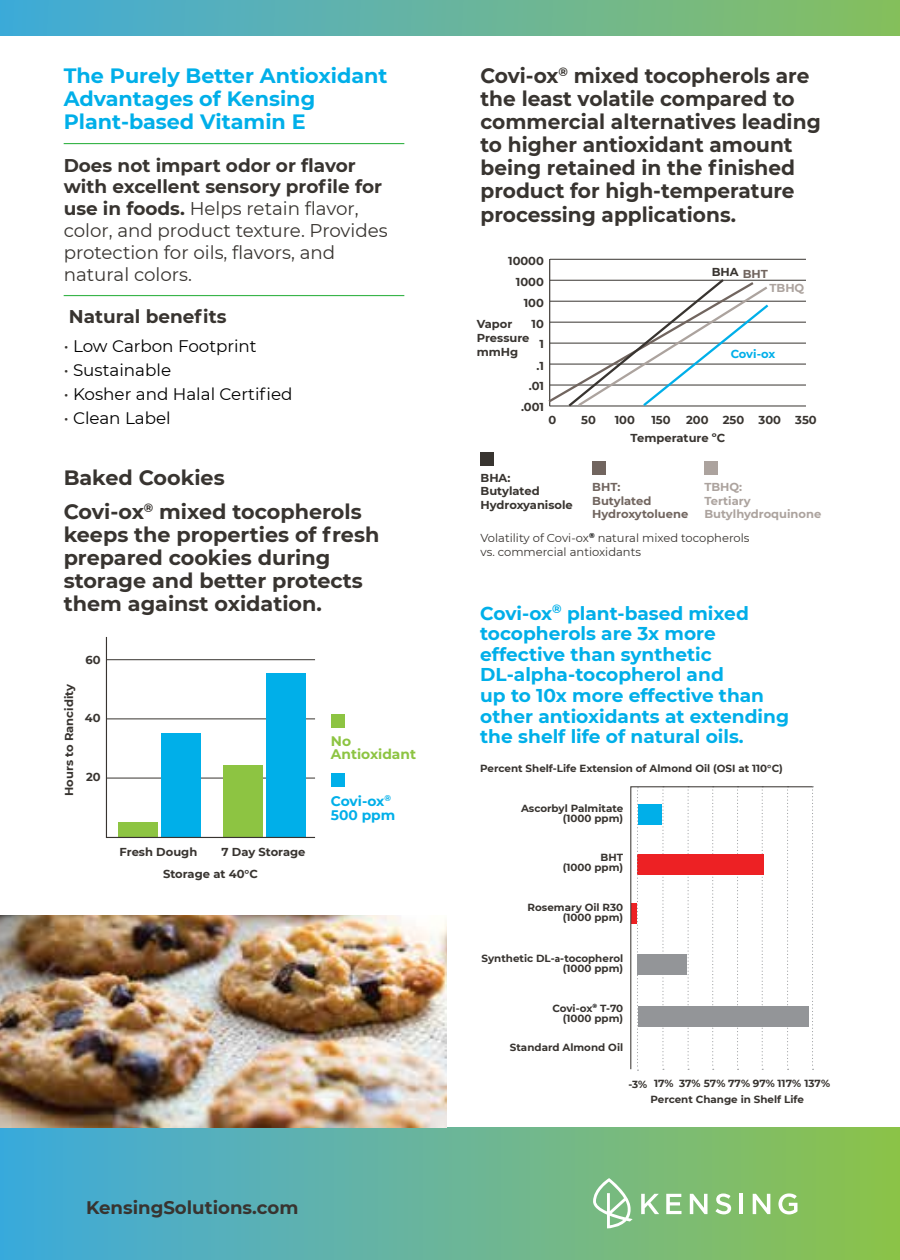
<style>
.page{position:relative;width:900px;height:1260px;background:#fff}
.page>*{position:absolute;margin:0;border:0;box-sizing:border-box;transform-origin:0 0}
.t1{font:700 20.75px/23px "Montserrat";color:#383430}
.t2{font:700 20.75px/23px "Montserrat";color:#00afe9}
.t3{font:700 18.5px/20.5px "Montserrat";color:#00afe9}
.t4{font:18.5px/21.8px "Montserrat";color:#383430}
.t5{font:700 18.5px "Montserrat";color:#383430}
.t6{font:700 18.25px "Montserrat";color:#383430}
.t7{font:16.75px "Montserrat";color:#000}
.t8{font:700 13.75px/13.8px "Montserrat";color:#00afe9}
.t9{font:700 13.75px/13.8px "Montserrat";color:#8dc442}
.t10{font:700 11.5px/20.8px "Montserrat";color:#383430}
.t11{font:11.5px/13.8px "Montserrat";color:#383430}
.t12{font:700 11.5px/13.8px "Montserrat";color:#aca39e}
.t13{font:700 11.5px/13.8px "Montserrat";color:#71655f}
.t14{font:700 11.5px "Montserrat";letter-spacing:-.015em;color:#00afe9}
.t15{font:700 10.25px/10.2px "Montserrat";color:#383430;text-align:right}
.s1{font-weight:700}
.s2{color:#383430}
.s3{color:#71655f}
.s4{font-family:"Myriad Pro"}
</style>
<div class="page">
<div style="left:0;top:1128px;width:900px;height:132px;background:linear-gradient(to right,#40a9df,#90c24e)"></div>
<svg style="left:641px;top:1194px;width:18px;height:20px"></svg>
<svg style="left:666px;top:1194px;width:16px;height:20px"></svg>
<svg style="left:690px;top:1194px;width:18px;height:20px"></svg>
<svg style="left:715px;top:1194px;width:16px;height:20px"></svg>
<hr style="left:740px;top:1194px;width:3px;height:20px;background:#fff">
<svg style="left:753px;top:1194px;width:17px;height:20px"></svg>
<svg style="left:778px;top:1193px;width:19px;height:21px"></svg>
<svg style="left:593px;top:1178px;width:40px;height:50px"></svg>
<div style="left:0;top:0;width:900px;height:35px;background:linear-gradient(to right,#42aadb,#88bf60)"></div>
<img style="left:0;top:915px;width:447px;height:213px">
<div style="left:481px;top:452px;width:13px;height:14px;background:#383430"></div>
<div style="left:592px;top:461px;width:14px;height:14px;background:#71655f"></div>
<div style="left:704px;top:461px;width:14px;height:14px;background:#aca39e"></div>
<hr style="left:550px;top:385px;width:256px;height:1px;background:#383430">
<hr style="left:550px;top:364px;width:256px;height:1px;background:#383430">
<hr style="left:550px;top:406px;width:256px;height:1px;background:#383430">
<hr style="left:550px;top:343px;width:256px;height:1px;background:#383430">
<hr style="left:550px;top:322px;width:256px;height:1px;background:#383430">
<hr style="left:550px;top:259px;width:256px;height:1px;background:#383430">
<hr style="left:550px;top:301px;width:256px;height:1px;background:#383430">
<hr style="left:550px;top:280px;width:256px;height:1px;background:#383430">
<hr style="left:549px;top:259px;width:1px;height:147px;background:#383430">
<svg style="left:548px;top:277px;width:223px;height:130px"></svg>
<hr style="left:64px;top:143px;width:340px;height:1px;background:#39b54a">
<hr style="left:64px;top:295px;width:340px;height:1px;background:#39b54a">
<div style="left:331px;top:714px;width:14px;height:14px;background:#8dc442"></div>
<div style="left:331px;top:774px;width:14px;height:13px;background:#00afe9"></div>
<svg style="left:105px;top:637px;width:211px;height:201px"></svg>
<svg style="left:630px;top:786px;width:182px;height:284px"></svg>
<svg style="left:637px;top:787px;width:2px;height:284px"></svg>
<svg style="left:812px;top:786px;width:2px;height:284px"></svg>
<p class="t2" style="left:64px;top:63px;width:325px">The Purely Better Antioxidant<br>Advantages of Kensing<br>Plant-based Vitamin E</p>
<p class="t4" style="left:64px;top:153px;width:325px"><span class="s1">Does not impart odor or flavor with excellent sensory profile for use in foods.</span> Helps retain flavor, color, and product texture. Provides protection for oils, flavors, and natural colors.</p>
<p class="t5" style="left:69px;top:304px;width:159px">Natural benefits</p>
<p class="t7" style="left:64px;top:334px;width:195px"><span class="s2">•</span> Low Carbon Footprint</p>
<p class="t7" style="left:64px;top:358px;width:109px"><span class="s2">•</span> Sustainable</p>
<p class="t7" style="left:64px;top:383px;width:230px"><span class="s2">•</span> Kosher and Halal Certified</p>
<p class="t7" style="left:64px;top:407px;width:109px"><span class="s2">•</span> Clean Label</p>
<p class="t1" style="left:64px;top:460px;width:300px;line-height:33.5px">Baked Cookies<br>Covi-ox<sup>®</sup> mixed tocopherols</p>
<p class="t1" style="left:64px;top:522px;width:317px">keeps the properties of fresh prepared cookies during storage and better protects them against oxidation.</p>
<p class="t10" style="left:58px;top:796px;width:113px;rotate:-90deg">Hours to Rancidity</p>
<p class="t10" style="left:86px;top:649px;width:17px">60</p>
<p class="t10" style="left:85px;top:707px;width:17px">40</p>
<p class="t10" style="left:86px;top:766px;width:16px">20</p>
<p class="t10" style="left:120px;top:841px;width:79px">Fresh Dough</p>
<p class="t10" style="left:221px;top:841px;width:86px">7 Day Storage</p>
<p class="t10" style="left:163px;top:863px;width:96px">Storage at 40°C</p>
<p class="t9" style="left:331px;top:733px;width:87px">No<br>Antioxidant</p>
<p class="t8" style="left:331px;top:793px;width:66px">Covi-ox<sup>®<br></sup>500 ppm</p>
<p class="t6" style="left:86px;top:1195px;width:214px">KensingSolutions.com</p>
<p class="t1" style="left:481px;top:63px;width:342px">Covi-ox<sup>®</sup> mixed tocopherols are the least volatile compared to commercial alternatives leading to higher antioxidant amount being retained in the finished product for high-temperature processing applications.</p>
<p class="t10" style="left:508px;top:250px;width:37px">10000</p>
<p class="t10" style="left:521px;top:292px;width:24px;text-align:right">100<br>10<br>1<br>.1 .01 .001</p>
<p class="t10" style="left:516px;top:271px;width:29px">1000</p>
<p class="t10" style="left:477px;top:317px;width:54px;line-height:13.8px">Vapor<br>Pressure mmHg</p>
<p class="t10" style="left:712px;top:261px;width:58px">BHA <span class="s3">BHT</span></p>
<p class="t12" style="left:769px;top:280px;width:36px">TBHQ</p>
<p class="t14" style="left:731px;top:346px;width:46px">Covi-ox</p>
<p class="t10" style="left:548px;top:409px;width:9px">0</p>
<p class="t10" style="left:581px;top:409px;width:16px">50</p>
<p class="t10" style="left:615px;top:409px;width:22px">100</p>
<p class="t10" style="left:651px;top:409px;width:21px">150</p>
<p class="t10" style="left:686px;top:409px;width:132px">200 250 300 350</p>
<p class="t10" style="left:631px;top:426px;width:96px">Temperature ºC</p>
<p class="t10" style="left:481px;top:470px;width:94px;line-height:13.8px">BHA:<br>Butylated<br>Hydroxyanisole</p>
<p class="t13" style="left:592px;top:479px;width:98px">BHT:<br>Butylated<br>Hydroxytoluene</p>
<p class="t12" style="left:704px;top:479px;width:119px">TBHQ:<br>Tertiary<br>Butylhydroquinone</p>
<p class="t11" style="left:481px;top:531px;width:270px">Volatility of Covi-ox<sup>®</sup> natural mixed tocopherols vs. commercial antioxidants</p>
<p class="t3" style="left:480px;top:602px;width:310px">Covi-ox<sup>®</sup> plant-based mixed tocopherols are 3x more effective than synthetic<br>DL-alpha-tocopherol and<br>up to 10x more effective than other antioxidants at extending the shelf life of natural oils.</p>
<p class="t15" style="left:480px;top:762px;width:304px">Percent Shelf-Life Extension of Almond Oil (OSI at 110°C)</p>
<p class="t15" style="left:521px;top:802px;width:104px">Ascorbyl Palmitate (1000 ppm)</p>
<p class="t15" style="left:563px;top:852px;width:62px">BHT<br>(1000 ppm)</p>
<p class="t15" style="left:528px;top:901px;width:97px">Rosemary Oil R30 (1000 ppm)</p>
<p class="t15" style="left:482px;top:953px;width:143px">Synthetic DL-<span class="s4">a</span>-tocopherol (1000 ppm)</p>
<p class="t15" style="left:552px;top:1002px;width:72px">Covi-ox<sup>®</sup> T-70 (1000 ppm)</p>
<p class="t15" style="left:510px;top:1042px;width:115px">Standard Almond Oil</p>
<p class="t15" style="left:654px;top:1077px;width:178px">17% 37% 57% 77% 97% 117% 137%</p>
<p class="t15" style="left:628px;top:1078px;width:20px">-3%</p>
<p class="t15" style="left:650px;top:1094px;width:155px">Percent Change in Shelf Life</p>
</div>
